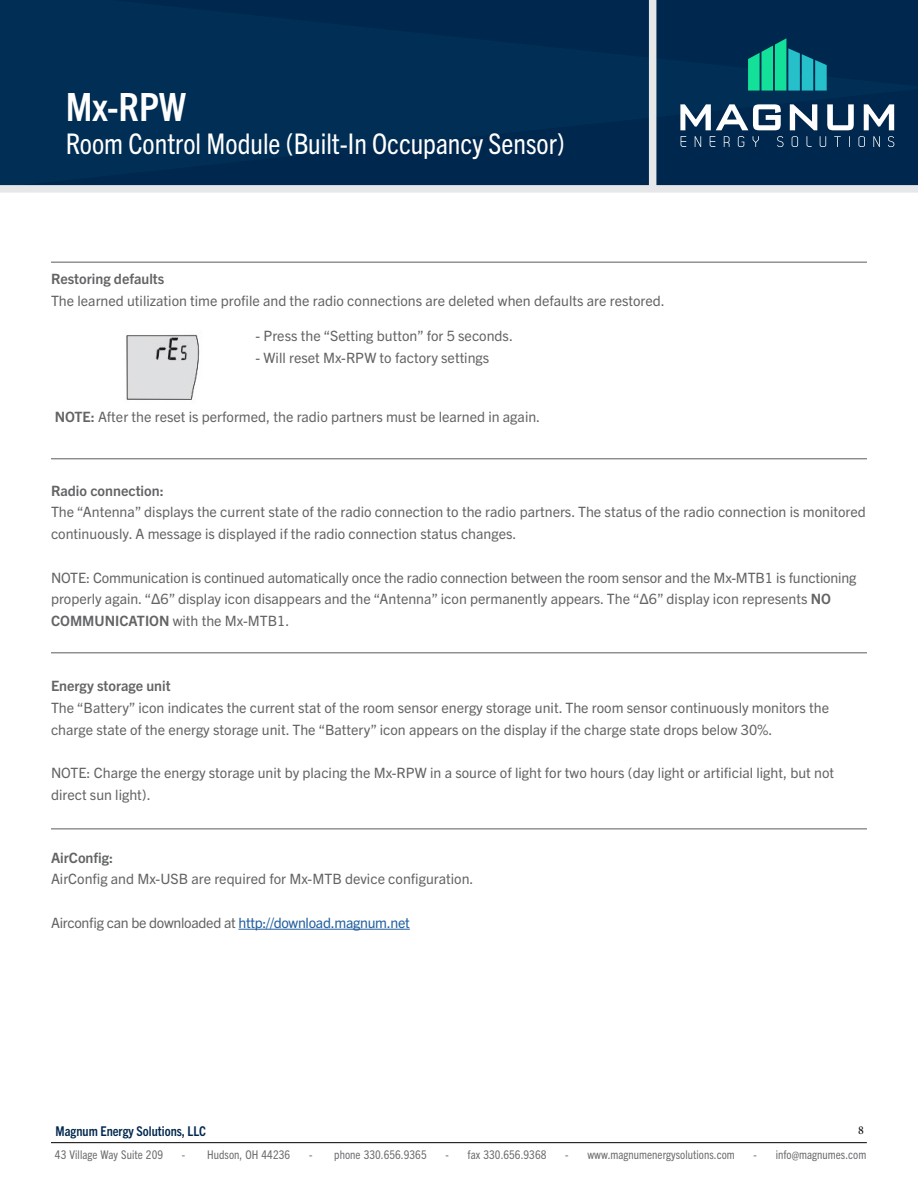
<style>
.page{position:relative;width:918px;height:1188px;background:#fff}
.page>*{position:absolute;margin:0;border:0;box-sizing:border-box;transform-origin:0 0}
.t1{font:700 condensed 39px "Trade Gothic Next LT Pro";color:#fff}
.t2{font:condensed 28.5px "Trade Gothic Next LT Pro";color:#fff}
.t3{font:14.25px/21.8px "Trade Gothic Next LT Pro";color:#636466}
.t4{font:700 14.25px "Trade Gothic Next LT Pro";color:#636466}
.t5{font:14.25px "Trade Gothic Next LT Pro";letter-spacing:-.02em;color:#636466}
.t6{font:700 condensed 13.5px "Trade Gothic Next LT Pro";color:#00274d}
.t7{font:condensed 12px "Trade Gothic Next LT Pro";letter-spacing:.005em;color:#6d6e71}
.t8{font:12px "Minion Pro";color:#000}
.s1{font-weight:700}
.s2{color:#215e9e}
</style>
<div class="page">
<div style="left:0;top:0;width:918px;height:185px;background:#002e54"></div>
<div style="left:649px;top:0;width:7px;height:190px;background:#e6e7e8"></div>
<div style="left:0;top:185px;width:918px;height:8px;background:#e6e7e8"></div>
<svg style="left:680px;top:99px;width:215px;height:49px"></svg>
<svg style="left:748px;top:38px;width:79px;height:53px;background:#11928a"></svg>
<hr style="left:51px;top:262px;width:816px;height:1px;background:#6d6e71">
<hr style="left:51px;top:458px;width:816px;height:1px;background:#6d6e71">
<hr style="left:51px;top:652px;width:816px;height:1px;background:#6d6e71">
<img style="left:126px;top:334px;width:74px;height:66px">
<hr style="left:51px;top:1142px;width:816px;height:1px;background:#000">
<hr style="left:51px;top:828px;width:816px;height:1px;background:#6d6e71">
<hr style="left:238px;top:929px;width:172px;height:1px;background:#215e9e">
<h1 class="t1" style="left:66px;top:80px;width:122px">Mx-RPW</h1>
<h2 class="t2" style="left:66px;top:124px;width:500px">Room Control Module (Built-In Occupancy Sensor)</h2>
<p class="t4" style="left:51px;top:269px;width:115px">Restoring defaults</p>
<p class="t3" style="left:51px;top:289px;width:615px">The learned utilization time profile and the radio connections are deleted when defaults are restored.</p>
<p class="t3" style="left:256px;top:324px;width:259px">- Press the “Setting button” for 5 seconds.</p>
<p class="t3" style="left:256px;top:346px;width:235px">- Will reset Mx-RPW to factory settings</p>
<p class="t3" style="left:55px;top:405px;width:487px"><span class="s1">NOTE:</span> After the reset is performed, the radio partners must be learned in again.</p>
<p class="t4" style="left:51px;top:481px;width:114px">Radio connection:</p>
<p class="t3" style="left:51px;top:500px;width:816px">The “Antenna” displays the current state of the radio connection to the radio partners. The status of the radio connection is monitored continuously. A message is displayed if the radio connection status changes.</p>
<p class="t3" style="left:51px;top:566px;width:807px">NOTE: Communication is continued automatically once the radio connection between the room sensor and the Mx-MTB1 is functioning properly again. “∆6” display icon disappears and the “Antenna” icon permanently appears. The “∆6” display icon represents <span class="s1">NO<br>COMMUNICATION</span> with the Mx-MTB1.</p>
<p class="t4" style="left:51px;top:676px;width:121px">Energy storage unit</p>
<p class="t3" style="left:51px;top:696px;width:780px">The “Battery” icon indicates the current stat of the room sensor energy storage unit. The room sensor continuously monitors the charge state of the energy storage unit. The “Battery” icon appears on the display if the charge state drops below 30%.</p>
<p class="t3" style="left:51px;top:761px;width:785px">NOTE: Charge the energy storage unit by placing the Mx-RPW in a source of light for two hours (day light or artificial light, but not direct sun light).</p>
<p class="t4" style="left:51px;top:847px;width:64px">AirConfig:</p>
<p class="t3" style="left:51px;top:867px;width:424px">AirConfig and Mx-USB are required for Mx-MTB device configuration.</p>
<p class="t5" style="left:51px;top:913px;width:360px">Airconfig can be downloaded at <span class="s2">http://download.magnum.net</span></p>
<p class="t6" style="left:56px;top:1122px;width:152px">Magnum Energy Solutions, LLC</p>
<p class="t7" style="left:55px;top:1146px;width:110px">43 Village Way Suite 209</p>
<p class="t7" style="left:182px;top:1146px;width:110px">- Hudson, OH 44236</p>
<p class="t7" style="left:309px;top:1146px;width:119px">- phone 330.656.9365</p>
<p class="t7" style="left:446px;top:1146px;width:103px">- fax 330.656.9368</p>
<p class="t7" style="left:565px;top:1146px;width:171px">- www.magnumenergysolutions.com</p>
<p class="t7" style="left:754px;top:1146px;width:114px">- info@magnumes.com</p>
<p class="t8" style="left:858px;top:1122px;width:7px">8</p>
</div>
